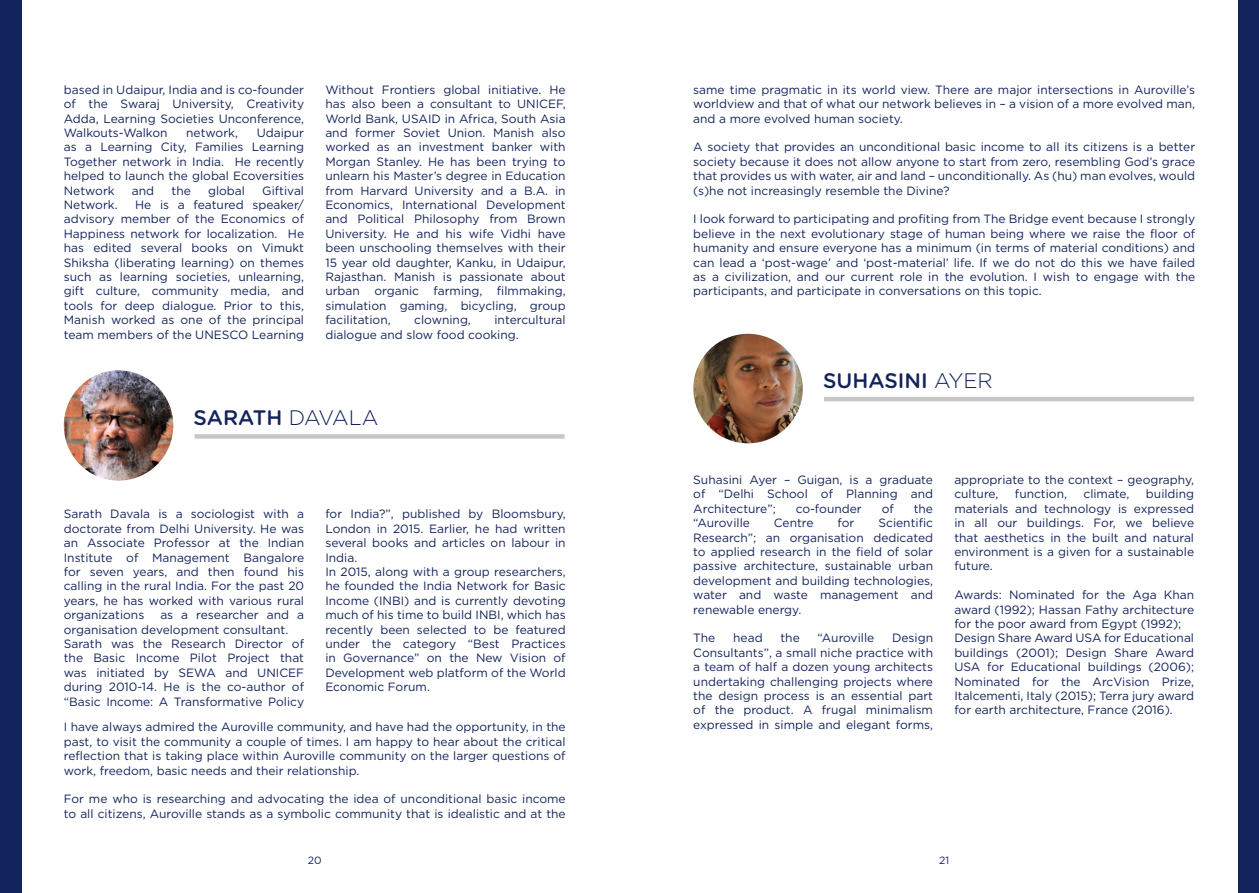
<style>
.page{position:relative;width:1259px;height:893px;background:#fff}
.page>*{position:absolute;margin:0;border:0;box-sizing:border-box;transform-origin:0 0}
.t1{font:500 21px "Gotham Rounded";color:#13235b}
.t2{font:12px/14.4px "Gotham";color:#13235b;text-align:justify}
.t3{font:10.5px "Gotham";color:#13235b}
.s1{font-family:"Gotham";font-weight:300}
</style>
<div class="page">
<div style="left:1237px;top:0;width:22px;height:893px;background:#13235b"></div>
<div style="left:0;top:0;width:21px;height:893px;background:#13235b"></div>
<div style="left:195px;top:434px;width:369px;height:5px;background:#c6c7c8"></div>
<img style="left:64px;top:370px;width:109px;height:111px;border-radius:55px">
<hr style="left:824px;top:397px;width:370px;height:4px;background:#c6c7c8">
<img style="left:693px;top:334px;width:110px;height:109px;border-radius:54px">
<p class="t2" style="left:64px;top:82px;width:242px">based in Udaipur, India and is co-founder of the Swaraj University, Creativity Adda, Learning Societies Unconference, Walkouts-Walkon</p>
<p class="t2" style="left:64px;top:125px;width:242px;text-indent:193px">Udaipur as a Learning City, Families Learning Together network in India. He recently helped to launch the global Ecoversities Network</p>
<p class="t2" style="left:186px;top:125px;width:53px">network,</p>
<p class="t2" style="left:132px;top:183px;width:24px">and</p>
<p class="t2" style="left:171px;top:183px;width:21px">the</p>
<p class="t2" style="left:208px;top:183px;width:38px">global</p>
<p class="t2" style="left:262px;top:183px;width:43px">Giftival</p>
<p class="t2" style="left:64px;top:197px;width:242px;text-indent:71px">He is a featured speaker/ advisory member of the Economics of Happiness network for localization. He has edited several books on Vimukt Shiksha (liberating learning) on themes such as learning societies, unlearning, gift culture, community media, and tools for deep dialogue. Prior to this, Manish worked as one of the principal team members of the UNESCO Learning</p>
<p class="t2" style="left:64px;top:197px;width:55px">Network.</p>
<p class="t2" style="left:325px;top:82px;width:242px">Without Frontiers global initiative. He has also been a consultant to UNICEF, World Bank, USAID in Africa, South Asia and former Soviet Union. Manish also worked as an investment banker with Morgan Stanley. He has been trying to unlearn his Master’s degree in Education from Harvard University and a B.A. in Economics, International Development and Political Philosophy from Brown University. He and his wife Vidhi have been unschooling themselves with their 15 year old daughter, Kanku, in Udaipur, Rajasthan. Manish is passionate about urban organic farming, filmmaking, simulation gaming, bicycling, group facilitation,</p>
<p class="t2" style="left:325px;top:313px;width:242px;text-indent:169px">intercultural dialogue and slow food cooking.</p>
<p class="t2" style="left:414px;top:313px;width:58px">clowning,</p>
<h1 class="t1" style="left:193px;top:403px;width:186px">SARATH <span class="s1">DAVALA</span></h1>
<p class="t2" style="left:325px;top:507px;width:242px;text-align:left">for India?”, published by Bloomsbury, London in 2015. Earlier, he had written several books and articles on labour in India.<br>In 2015, along with a group researchers, he founded the India Network for Basic Income (INBI) and is currently devoting much of his time to build INBI, which has recently been selected to be featured under the category “Best Practices in Governance” on the New Vision of Development web platform of the World Economic Forum.</p>
<p class="t2" style="left:64px;top:720px;width:503px">I have always admired the Auroville community, and have had the opportunity, in the past, to visit the community a couple of times. I am happy to hear about the critical reflection that is taking place within Auroville community on the larger questions of work, freedom, basic needs and their relationship.</p>
<p class="t2" style="left:64px;top:792px;width:503px">For me who is researching and advocating the idea of unconditional basic income to all citizens, Auroville stands as a symbolic community that is idealistic and at the</p>
<p class="t2" style="left:64px;top:507px;width:242px">Sarath Davala is a sociologist with a doctorate from Delhi University. He was an Associate Professor at the Indian Institute of Management Bangalore for seven years, and then found his calling in the rural India. For the past 20 years, he has worked with various rural organizations</p>
<p class="t2" style="left:64px;top:608px;width:242px;text-align:left;text-indent:97px">as a researcher and a organisation development consultant.<br>Sarath was the Research Director of the Basic Income Pilot Project that was initiated by SEWA and UNICEF during 2010-14. He is the co-author of “Basic Income: A Transformative Policy</p>
<p class="t2" style="left:693px;top:82px;width:503px">same time pragmatic in its world view. There are major intersections in Auroville’s worldview and that of what our network believes in – a vision of a more evolved man, and a more evolved human society.</p>
<p class="t2" style="left:693px;top:140px;width:503px">A society that provides an unconditional basic income to all its citizens is a better society because it does not allow anyone to start from zero, resembling God’s grace that provides us with water, air and land – unconditionally. As (hu) man evolves, would (s)he not increasingly resemble the Divine?</p>
<p class="t2" style="left:693px;top:212px;width:503px">I look forward to participating and profiting from The Bridge event because I strongly believe in the next evolutionary stage of human being where we raise the floor of humanity and ensure everyone has a minimum (in terms of material conditions) and can lead a ‘post-wage’ and ‘post-material’ life. If we do not do this we have failed as a civilization, and our current role in the evolution. I wish to engage with the participants, and participate in conversations on this topic.</p>
<h1 class="t1" style="left:823px;top:365px;width:171px">SUHASINI <span class="s1">AYER</span></h1>
<p class="t2" style="left:693px;top:472px;width:241px">Suhasini Ayer – Guigan, is a graduate of “Delhi School of Planning and Architecture”;</p>
<p class="t2" style="left:795px;top:501px;width:68px">co-founder</p>
<p class="t2" style="left:881px;top:501px;width:14px">of</p>
<p class="t2" style="left:913px;top:501px;width:21px">the</p>
<p class="t2" style="left:693px;top:515px;width:241px;text-indent:185px">Scientific Research”; an organisation dedicated to applied research in the field of solar passive architecture, sustainable urban development and building technologies, water and waste management and renewable energy.</p>
<p class="t2" style="left:693px;top:631px;width:24px">The</p>
<p class="t2" style="left:733px;top:631px;width:31px">head</p>
<p class="t2" style="left:780px;top:631px;width:21px">the</p>
<p class="t2" style="left:817px;top:631px;width:58px">“Auroville</p>
<p class="t2" style="left:693px;top:515px;width:58px">“Auroville</p>
<p class="t2" style="left:774px;top:515px;width:41px">Centre</p>
<p class="t2" style="left:837px;top:515px;width:18px">for</p>
<p class="t2" style="left:693px;top:631px;width:241px;text-indent:199px">Design Consultants”, a small niche practice with a team of half a dozen young architects undertaking challenging projects where the design process is an essential part of the product. A frugal minimalism expressed in simple and elegant forms,</p>
<p class="t2" style="left:954px;top:472px;width:241px">appropriate to the context – geography, culture,</p>
<p class="t2" style="left:1015px;top:487px;width:54px">function,</p>
<p class="t2" style="left:1083px;top:487px;width:48px">climate,</p>
<p class="t2" style="left:954px;top:487px;width:241px;text-indent:192px">building materials and technology is expressed in all our buildings. For, we believe that aesthetics in the built and natural environment is a given for a sustainable future.</p>
<p class="t2" style="left:954px;top:587px;width:241px;text-align:left">Awards: Nominated for the Aga Khan award (1992); Hassan Fathy architecture for the poor award from Egypt (1992); Design Share Award USA for Educational buildings (2001); Design Share Award USA for Educational buildings (2006); Nominated for the ArcVision Prize, Italcementi, Italy (2015); Terra jury award for earth architecture, France (2016).</p>
<p class="t3" style="left:308px;top:854px;width:15px">20</p>
<p class="t3" style="left:939px;top:854px;width:12px">21</p>
</div>
